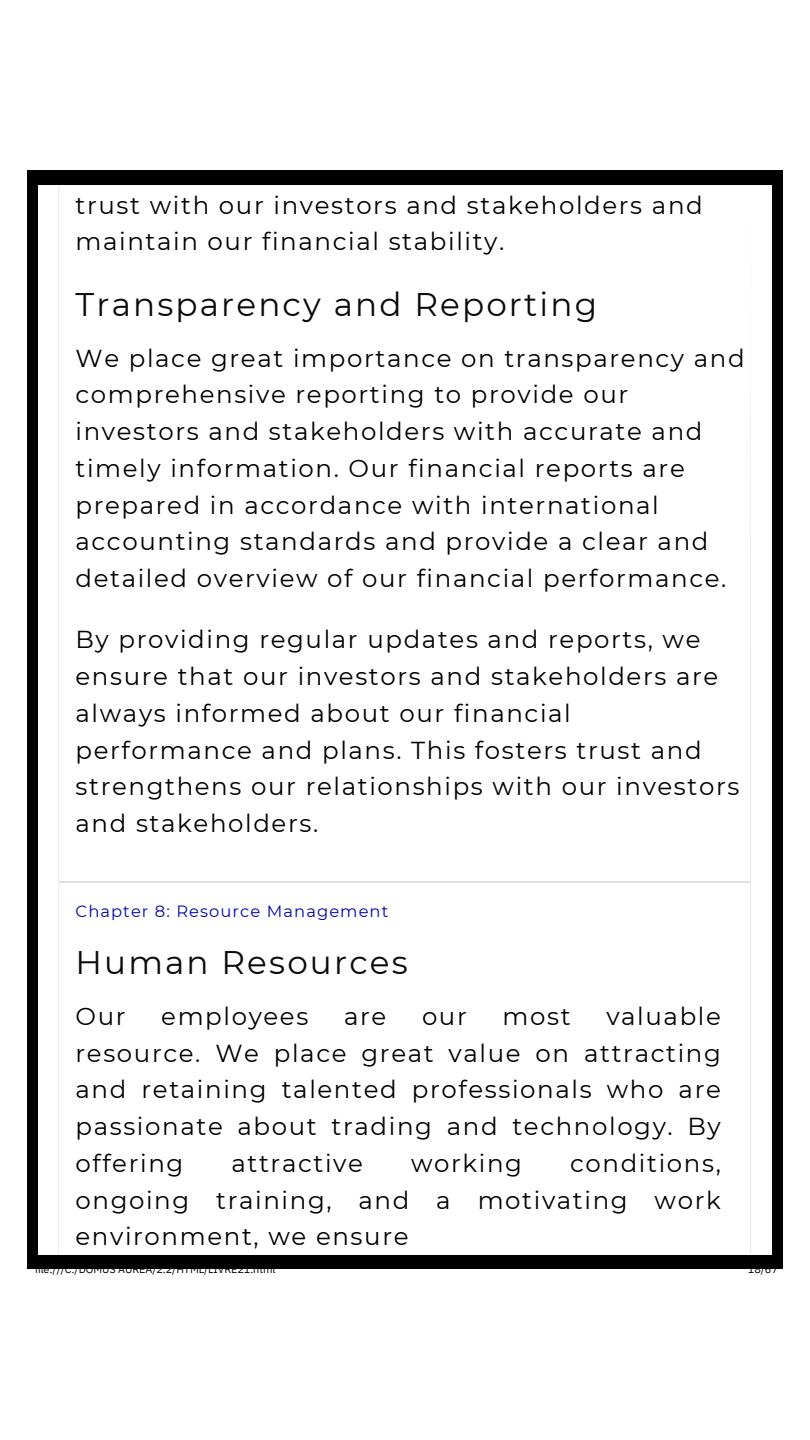
<style>
.page{position:relative;width:810px;height:1440px;background:#fff}
.page>*{position:absolute;margin:0;border:0;box-sizing:border-box;transform-origin:0 0}
.t1{font:32.7px "Montserrat";letter-spacing:.065em;color:#0a0a0a}
.t2{font:24.5px/36.7px "Montserrat";letter-spacing:.065em;color:#000}
.t3{font:16.3px "Montserrat";letter-spacing:.065em;color:#0407aa}
.t4{font:10.9px "IBM Plex Sans";letter-spacing:-.01em;color:#000}
</style>
<div class="page">
<div style="left:27px;top:170px;width:756px;height:1099px;background:#000"></div>
<div style="left:38px;top:185px;width:734px;height:1070px;background:#fff"></div>
<p class="t2" style="left:76px;top:187px;width:629px">trust with our investors and stakeholders and maintain our financial stability.</p>
<h2 class="t1" style="left:76px;top:285px;width:523px">Transparency and Reporting</h2>
<p class="t2" style="left:76px;top:339px;width:671px">We place great importance on transparency and comprehensive reporting to provide our investors and stakeholders with accurate and timely information. Our financial reports are prepared in accordance with international accounting standards and provide a clear and detailed overview of our financial performance.</p>
<h2 class="t2" style="left:76px;top:621px;width:665px">By providing regular updates and reports, we ensure that our investors and stakeholders are always informed about our financial performance and plans. This fosters trust and strengthens our relationships with our investors and stakeholders.</h2>
<h3 class="t3" style="left:76px;top:902px;width:314px">Chapter 8: Resource Management</h3>
<h2 class="t1" style="left:76px;top:942px;width:334px">Human Resources</h2>
<h1 class="t2" style="left:76px;top:998px;width:647px;text-align:justify;text-indent:531px">valuable resource. We place great value on attracting and retaining talented professionals who are passionate about trading and technology. By offering</h1>
<h1 class="t2" style="left:76px;top:998px;width:52px">Our</h1>
<h1 class="t2" style="left:161px;top:998px;width:149px">employees</h1>
<h1 class="t2" style="left:344px;top:998px;width:44px">are</h1>
<h1 class="t2" style="left:422px;top:998px;width:46px">our</h1>
<h1 class="t2" style="left:503px;top:998px;width:70px">most</h1>
<h1 class="t2" style="left:76px;top:1145px;width:647px;text-align:justify;text-indent:495px">conditions, ongoing training, and a motivating work environment, we ensure</h1>
<h1 class="t2" style="left:231px;top:1145px;width:133px">attractive</h1>
<h1 class="t2" style="left:411px;top:1145px;width:113px">working</h1>
<h2 class="t4" style="left:35px;top:1262px;width:242px">file:///C:/DOMUS AUREA/2.2/HTML/LIVRE21.html</h2>
<p class="t4" style="left:748px;top:1262px;width:31px">18/67</p>
</div>
